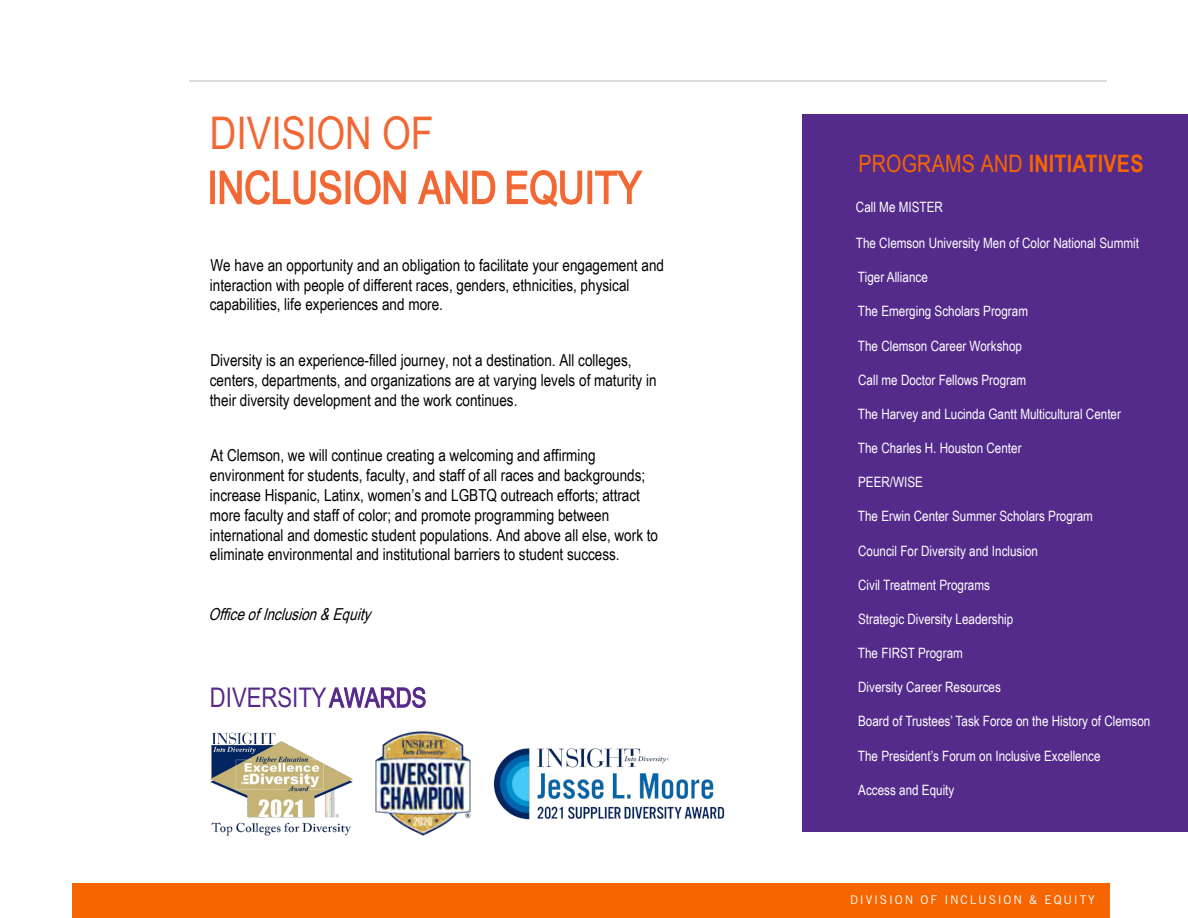
<style>
.page{position:relative;width:1188px;height:918px;background:#fff}
.page>*{position:absolute;margin:0;border:0;box-sizing:border-box;transform-origin:0 0}
.t1{font:45px/54px "Arial Narrow";color:#f26834}
.t2{font:27px "Arial Narrow";color:#56298a}
.t3{font:24px "Arial Narrow";letter-spacing:.01em;color:#f56600}
.t4{font:16.5px/19.8px "Arial Narrow";color:#000}
.t5{font:italic 16.5px "Arial Narrow";color:#000}
.t6{font:14.25px "Arial Narrow";color:#fff}
.t7{font:12px "Trade Gothic LT Std";letter-spacing:.15em;color:#fff}
.s1{font-weight:700}
</style>
<div class="page">
<div style="left:802px;top:114px;width:386px;height:718px;background:#542a8b"></div>
<div style="left:73px;top:883px;width:1037px;height:34px;background:#f56600"></div>
<img style="left:378px;top:731px;width:93px;height:105px">
<hr style="left:189px;top:80px;width:918px;height:2px;background:#bdc2c8">
<img style="left:210px;top:732px;width:168px;height:104px">
<img style="left:493px;top:748px;width:232px;height:72px">
<h1 class="t1" style="left:207px;top:105px;width:436px">DIVISION OF<br>INCLUSION AND EQUITY</h1>
<p class="t4" style="left:210px;top:255px;width:456px">We have an opportunity and an obligation to facilitate your engagement and interaction with people of different races, genders, ethnicities, physical capabilities, life experiences and more.</p>
<p class="t4" style="left:210px;top:350px;width:448px">Diversity is an experience-filled journey, not a destination. All colleges, centers, departments, and organizations are at varying levels of maturity in their diversity development and the work continues.</p>
<p class="t4" style="left:210px;top:445px;width:450px">At Clemson, we will continue creating a welcoming and affirming environment for students, faculty, and staff of all races and backgrounds; increase Hispanic, Latinx, women’s and LGBTQ outreach efforts; attract more faculty and staff of color; and promote programming between international and domestic student populations. And above all else, work to eliminate environmental and institutional barriers to student success.</p>
<p class="t5" style="left:209px;top:602px;width:169px">OfficeofInclusion&amp;Equity</p>
<h2 class="t2" style="left:210px;top:678px;width:218px">DIVERSITY AWARDS</h2>
<h3 class="t3" style="left:858px;top:146px;width:287px">PROGRAMS AND <span class="s1">INITIATIVES</span></h3>
<p class="t6" style="left:856px;top:196px;width:88px">Call Me MISTER</p>
<p class="t6" style="left:856px;top:232px;width:285px">The Clemson University Men of Color National Summit</p>
<p class="t6" style="left:858px;top:267px;width:71px">Tiger Alliance</p>
<p class="t6" style="left:858px;top:301px;width:172px">The Emerging Scholars Program</p>
<p class="t6" style="left:858px;top:335px;width:166px">The Clemson Career Workshop</p>
<p class="t6" style="left:858px;top:369px;width:170px">Call me Doctor Fellows Program</p>
<p class="t6" style="left:858px;top:403px;width:265px">The Harvey and Lucinda Gantt Multicultural Center</p>
<p class="t6" style="left:858px;top:438px;width:165px">The Charles H. Houston Center</p>
<p class="t6" style="left:858px;top:472px;width:66px">PEER/WISE</p>
<p class="t6" style="left:858px;top:506px;width:237px">The Erwin Center Summer Scholars Program</p>
<p class="t6" style="left:858px;top:540px;width:181px">Council For Diversity and Inclusion</p>
<p class="t6" style="left:858px;top:574px;width:133px">Civil Treatment Programs</p>
<p class="t6" style="left:858px;top:608px;width:157px">Strategic Diversity Leadership</p>
<p class="t6" style="left:858px;top:643px;width:106px">The FIRST Program</p>
<p class="t6" style="left:858px;top:677px;width:144px">Diversity Career Resources</p>
<p class="t6" style="left:858px;top:711px;width:294px">Board of Trustees’ Task Force on the History of Clemson</p>
<p class="t6" style="left:858px;top:745px;width:244px">The President’s Forum on Inclusive Excellence</p>
<p class="t6" style="left:858px;top:779px;width:98px">Access and Equity</p>
<p class="t7" style="left:850px;top:893px;width:246px">DIVISION OF INCLUSION &amp; EQUITY</p>
</div>
